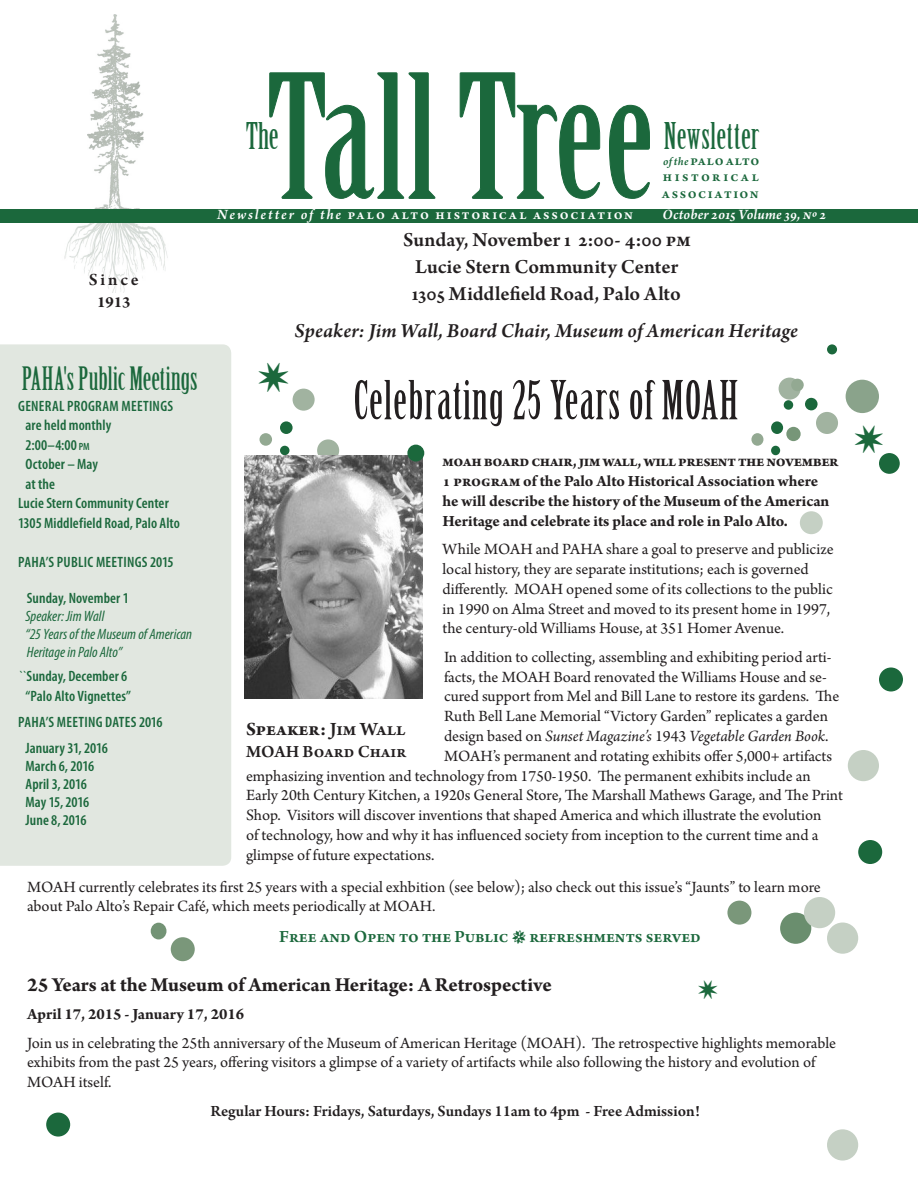
<style>
.page{position:relative;width:918px;height:1188px;background:#fff}
.page>*{position:absolute;margin:0;border:0;box-sizing:border-box;transform-origin:0 0}
.t1{font:52.5px "Birch Std";letter-spacing:.025em;color:#231f20;scale:.96 1}
.t2{font:36px "Birch Std";letter-spacing:.015em;color:#1b683c}
.t3{font:31.5px "Birch Std";color:#1b683c}
.t4{font:600 21px/27px "Arno Pro";color:#231f20;text-align:center}
.t5{font:italic 600 21px "Arno Pro";letter-spacing:.005em;color:#231f20}
.t6{font:700 21px "Arno Pro";letter-spacing:-.005em;color:#231f20}
.t7{font:700 19.8px "Arno Pro";color:#231f20}
.t8{font:600 18px "Arno Pro";color:#1b683c}
.t9{font:600 18px "Arno Pro";letter-spacing:.005em;color:#231f20}
.t10{font:16.5px/19.8px "Arno Pro";color:#231f20}
.t11{font:700 16.5px/19.8px "Arno Pro";letter-spacing:-.005em;color:#231f20}
.t12{font:600 16.5px "Arno Pro";letter-spacing:-.005em;color:#231f20}
.t13{font:italic 16.5px "Arno Pro";letter-spacing:-.005em;color:#231f20}
.t14{font:600 condensed 15px/18px "Myriad Pro";letter-spacing:.005em;color:#1b683c}
.t15{font:italic condensed 15px/18px "Myriad Pro";color:#1b683c}
.t16{font:600 15px "Arno Pro";letter-spacing:.125em;color:#fff}
.t17{font:600 15px/16.2px "Arno Pro";letter-spacing:.11em;color:#1b683c;text-align:justify}
.t18{font:italic 600 15px "Arno Pro";letter-spacing:.015em;color:#fff}
.s1{font-style:italic;font-size:12px}
.s2{font-style:italic}
.s3{font-size:10.5px}
.s4{font-weight:400;font-style:italic}
.s5{font-style:normal}
.s6{font-weight:600}
</style>
<div class="page">
<div style="left:0;top:344px;width:231px;height:522px;background:#e1e7e0"></div>
<svg style="left:269px;top:73px;width:381px;height:126px"></svg>
<img style="left:64px;top:223px;width:104px;height:69px">
<img style="left:88px;top:14px;width:55px;height:195px">
<div style="left:0;top:209px;width:918px;height:14px;background:#1b683c"></div>
<div style="left:293px;top:389px;width:22px;height:22px;background:#a1b3a0;border-radius:50%"></div>
<div style="left:779px;top:378px;width:22px;height:22px;background:#a1b3a0;border-radius:50%"></div>
<div style="left:816px;top:412px;width:22px;height:22px;background:#a1b3a0;border-radius:50%"></div>
<div style="left:280px;top:421px;width:13px;height:13px;background:#1b683c;border-radius:50%"></div>
<div style="left:280px;top:446px;width:10px;height:9px;background:#1b683c;border-radius:50%"></div>
<div style="left:260px;top:433px;width:12px;height:13px;background:#93a992;border-radius:50%"></div>
<div style="left:805px;top:398px;width:13px;height:13px;background:#1b683c;border-radius:50%"></div>
<div style="left:783px;top:400px;width:10px;height:10px;background:#1b683c;border-radius:50%"></div>
<div style="left:791px;top:378px;width:13px;height:14px;background:#93a992;border-radius:50%"></div>
<div style="left:771px;top:421px;width:12px;height:13px;background:#1b683c;border-radius:50%"></div>
<div style="left:771px;top:446px;width:9px;height:9px;background:#1b683c;border-radius:50%"></div>
<div style="left:751px;top:433px;width:12px;height:13px;background:#93a992;border-radius:50%"></div>
<div style="left:317px;top:439px;width:22px;height:23px;background:#a1b3a0;border-radius:50%"></div>
<img style="left:244px;top:455px;width:179px;height:244px">
<div style="left:786px;top:427px;width:15px;height:14px;background:#779678;border-radius:50%"></div>
<div style="left:407px;top:445px;width:17px;height:17px;background:#1b683c;border-radius:50%"></div>
<div style="left:879px;top:668px;width:24px;height:24px;background:#1b683c;border-radius:50%"></div>
<div style="left:858px;top:840px;width:24px;height:24px;background:#1b683c;border-radius:50%"></div>
<div style="left:46px;top:1113px;width:24px;height:24px;background:#1b683c;border-radius:50%"></div>
<div style="left:171px;top:937px;width:24px;height:24px;background:#7a977a;border-radius:50%"></div>
<div style="left:727px;top:901px;width:24px;height:24px;background:#7a977a;border-radius:50%"></div>
<div style="left:151px;top:923px;width:15px;height:16px;background:#739375;border-radius:50%"></div>
<div style="left:848px;top:750px;width:31px;height:31px;background:#c5d0c4;border-radius:50%"></div>
<div style="left:827px;top:923px;width:31px;height:31px;background:#c5d0c4;border-radius:50%"></div>
<div style="left:827px;top:1129px;width:31px;height:32px;background:#c5d0c4;border-radius:50%"></div>
<div style="left:780px;top:913px;width:31px;height:31px;background:#6a8e6e;border-radius:50%"></div>
<div style="left:804px;top:897px;width:31px;height:31px;background:#c5d0c4;border-radius:50%"></div>
<div style="left:800px;top:511px;width:23px;height:23px;background:#c5d0c4;border-radius:50%"></div>
<div style="left:827px;top:344px;width:10px;height:10px;background:#1b683c;border-radius:50%"></div>
<div style="left:879px;top:453px;width:21px;height:21px;background:#1b683c;border-radius:50%"></div>
<div style="left:846px;top:380px;width:33px;height:33px;background:#8aa38b;border-radius:50%"></div>
<h2 class="t2" style="left:246px;top:116px;width:34px">The</h2>
<h2 class="t2" style="left:664px;top:116px;width:97px">Newsletter</h2>
<p class="t17" style="left:662px;top:154px;width:99px"><span class="s1">of the</span> paloalto historical association</p>
<p class="t9" style="left:89px;top:269px;width:51px">Since</p>
<p class="t11" style="left:97px;top:293px;width:35px">1913</p>
<p class="t16" style="left:217px;top:206px;width:417px"><span class="s2">Newsletter of the</span> Palo Alto Historical Association</p>
<p class="t18" style="left:662px;top:206px;width:165px">October 2015 Volume 39, No 2</p>
<p class="t4" style="left:403px;top:227px;width:289px">Sunday, November 1 2:00- 4:00 pm<br>Lucie Stern Community Center<br>1305 Middlefield Road, Palo Alto</p>
<p class="t5" style="left:295px;top:319px;width:505px">Speaker: Jim Wall, Board Chair, Museum of American Heritage</p>
<h3 class="t3" style="left:22px;top:361px;width:177px">PAHA's Public Meetings</h3>
<p class="t14" style="left:18px;top:397px;width:156px">GENERAL PROGRAM MEETINGS</p>
<p class="t14" style="left:26px;top:416px;width:87px">are held monthly</p>
<p class="t14" style="left:26px;top:436px;width:66px">2:00–4:00 <span class="s3">PM</span></p>
<p class="t14" style="left:26px;top:455px;width:74px">October – May</p>
<p class="t14" style="left:26px;top:475px;width:31px">at the</p>
<p class="t14" style="left:18px;top:494px;width:152px">Lucie Stern Community Center</p>
<p class="t14" style="left:18px;top:514px;width:163px">1305 Middlefield Road, Palo Alto</p>
<p class="t14" style="left:18px;top:553px;width:157px">PAHA’S PUBLIC MEETINGS 2015</p>
<p class="t14" style="left:27px;top:589px;width:103px">Sunday, November 1</p>
<p class="t15" style="left:26px;top:607px;width:168px">Speaker: Jim Wall<br>“25 Years of the Museum of American<br>Heritage in Palo Alto”</p>
<p class="t14" style="left:18px;top:666px;width:114px;line-height:19.5px;text-align:center"><span class="s4">``</span>Sunday, December 6 “Palo Alto Vignettes”</p>
<p class="t14" style="left:26px;top:709px;width:139px;line-height:26px;text-indent:-7px">PAHA’S MEETING DATES 2016<br>January 31, 2016</p>
<p class="t14" style="left:26px;top:757px;width:70px">March 6, 2016<br>April 3, 2016<br>May 15, 2016<br>June 8, 2016</p>
<h1 class="t1" style="left:354px;top:371px;width:402px">Celebrating 25 Years of MOAH</h1>
<p class="t11" style="left:443px;top:452px;width:397px">MOAHBoardchair, JimWall, willpresenttheNovember 1 program of the Palo Alto Historical Association where he will describe the history of the Museum of the American Heritage and celebrate its place and role in Palo Alto.</p>
<p class="t10" style="left:443px;top:540px;width:393px">While MOAH and PAHA share a goal to preserve and publicize local history, they are separate institutions; each is governed differently. MOAH opened some of its collections to the public in 1990 on Alma Street and moved to its present home in 1997, the century-old Williams House, at 351 Homer Avenue.</p>
<p class="t10" style="left:444px;top:648px;width:389px">In addition to collecting, assembling and exhibiting period arti-</p>
<p class="t10" style="left:444px;top:668px;width:384px">facts, the MOAH Board renovated the Williams House and se-</p>
<p class="t10" style="left:444px;top:688px;width:397px">cured support from Mel and Bill Lane to restore its gardens. The</p>
<p class="t10" style="left:444px;top:707px;width:385px">Ruth Bell Lane Memorial “Victory Garden” replicates a garden</p>
<p class="t13" style="left:444px;top:727px;width:386px"><span class="s5">design based on</span> Sunset Magazine’s <span class="s5">1943</span> Vegetable Garden Book<span class="s5">.</span></p>
<p class="t10" style="left:444px;top:747px;width:390px">MOAH’s permanent and rotating exhibits offer 5,000+ artifacts</p>
<p class="t10" style="left:246px;top:767px;width:566px">emphasizing invention and technology from 1750-1950. The permanent exhibits include an</p>
<p class="t10" style="left:246px;top:787px;width:598px">Early 20th Century Kitchen, a 1920s General Store, The Marshall Mathews Garage, and The Print</p>
<p class="t10" style="left:246px;top:806px;width:577px">Shop. Visitors will discover inventions that shaped America and which illustrate the evolution</p>
<p class="t10" style="left:246px;top:826px;width:574px">of technology, how and why it has influenced society from inception to the current time and a</p>
<p class="t10" style="left:246px;top:846px;width:190px">glimpse of future expectations.</p>
<p class="t10" style="left:27px;top:878px;width:795px">MOAH currently celebrates its first 25 years with a special exhbition (see below); also check out this issue’s “Jaunts” to learn more about Palo Alto’s Repair Café, which meets periodically at MOAH.</p>
<p class="t7" style="left:246px;top:718px;width:161px">Speaker: <span class="s6">Jim Wall</span></p>
<p class="t9" style="left:246px;top:741px;width:162px">MOAH Board Chair</p>
<p class="t8" style="left:279px;top:926px;width:423px">Free and Open to the Public • refreshments served</p>
<p class="t6" style="left:27px;top:972px;width:526px">25 Years at the Museum of American Heritage: A Retrospective</p>
<p class="t11" style="left:27px;top:1005px;width:219px">April 17, 2015 - January 17, 2016</p>
<p class="t10" style="left:27px;top:1034px;width:811px">Join us in celebrating the 25th anniversary of the Museum of American Heritage (MOAH). The retrospective highlights memorable exhibits from the past 25 years, offering visitors a glimpse of a variety of artifacts while also following the history and evolution of<br>MOAH itself.</p>
<p class="t12" style="left:211px;top:1101px;width:491px">Regular Hours: Fridays, Saturdays, Sundays 11am to 4pm - Free Admission!</p>
</div>
